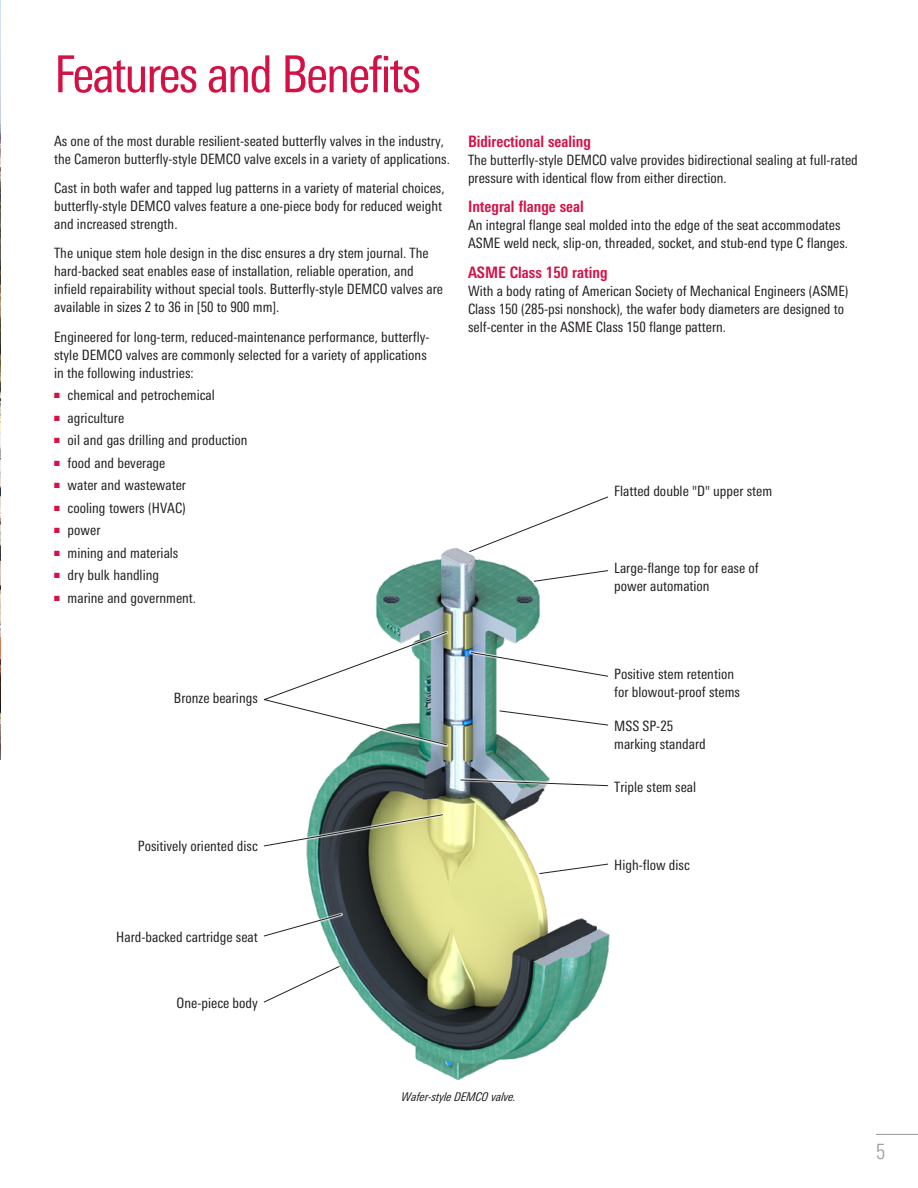
<style>
.page{position:relative;width:918px;height:1188px;background:#fff}
.page>*{position:absolute;margin:0;border:0;box-sizing:border-box;transform-origin:0 0}
.Head_Non-Branding{font:condensed 51px "Univers Next Pro";letter-spacing:-.04em;color:#d41145}
.t1{font:300 condensed 21px "Univers Next Pro";color:#949698}
.Body_Head{font:700 condensed 15.75px "Univers Next Pro";color:#d41145}
.Body_Text{font:condensed 14.25px/18px "Univers Next Pro";color:#231f20}
.Body_Text__Before_Bu{font:condensed 14.25px/18px "Univers Next Pro";color:#231f20}
.t2{font:italic condensed 12px "Univers Next Pro";letter-spacing:-.01em;color:#231f20}
</style>
<div class="page">
<img style="left:306px;top:548px;width:304px;height:532px">
<svg style="left:468px;top:496px;width:141px;height:57px"></svg>
<div style="left:262px;top:630px;width:187px;height:117px;background:#fff;opacity:.8"></div>
<svg style="left:263px;top:631px;width:185px;height:115px"></svg>
<svg style="left:533px;top:570px;width:76px;height:12px"></svg>
<div style="left:469px;top:650px;width:141px;height:28px;background:#fff;opacity:.8"></div>
<svg style="left:470px;top:652px;width:139px;height:25px"></svg>
<svg style="left:499px;top:710px;width:110px;height:16px"></svg>
<div style="left:459px;top:778px;width:151px;height:10px;background:#fff;opacity:.8"></div>
<svg style="left:460px;top:779px;width:149px;height:7px"></svg>
<svg style="left:539px;top:863px;width:70px;height:11px"></svg>
<div style="left:262px;top:812px;width:183px;height:36px;background:#fff;opacity:.8"></div>
<svg style="left:263px;top:814px;width:181px;height:33px"></svg>
<div style="left:262px;top:912px;width:81px;height:26px;background:#fff;opacity:.8"></div>
<svg style="left:263px;top:914px;width:79px;height:23px"></svg>
<svg style="left:263px;top:965px;width:78px;height:38px"></svg>
<img style="left:0;top:0;width:1px;height:759px">
<hr style="left:876px;top:1134px;width:42px;height:1px;background:#949698">
<p class="Head_Non-Branding" style="left:54px;top:45px;width:368px">Features and Benefits</p>
<p class="Body_Text" style="left:54px;top:132px;width:395px">As one of the most durable resilient-seated butterfly valves in the industry, the Cameron butterfly-style DEMCO valve excels in a variety of applications.</p>
<p class="Body_Text" style="left:54px;top:179px;width:392px">Cast in both wafer and tapped lug patterns in a variety of material choices, butterfly-style DEMCO valves feature a one-piece body for reduced weight and increased strength.</p>
<p class="Body_Text" style="left:54px;top:244px;width:390px">The unique stem hole design in the disc ensures a dry stem journal. The hard-backed seat enables ease of installation, reliable operation, and infield repairability without special tools. Butterfly-style DEMCO valves are available in sizes 2 to 36 in [50 to 900 mm].</p>
<p class="Body_Text__Before_Bu" style="left:54px;top:328px;width:377px">Engineered for long-term, reduced-maintenance performance, butterfly&shy;style DEMCO valves are commonly selected for a variety of applications in the following industries:</p>
<p class="Body_Text" style="left:54px;top:386px;width:162px"><sup>■</sup> chemical and petrochemical</p>
<p class="Body_Text" style="left:54px;top:409px;width:72px"><sup>■</sup> agriculture</p>
<p class="Body_Text" style="left:54px;top:431px;width:195px"><sup>■</sup> oil and gas drilling and production</p>
<p class="Body_Text" style="left:54px;top:454px;width:113px"><sup>■</sup> food and beverage</p>
<p class="Body_Text" style="left:54px;top:476px;width:133px"><sup>■</sup> water and wastewater</p>
<p class="Body_Text" style="left:54px;top:499px;width:133px"><sup>■</sup> cooling towers (HVAC)</p>
<p class="Body_Text" style="left:54px;top:521px;width:48px"><sup>■</sup> power</p>
<p class="Body_Text" style="left:54px;top:544px;width:126px"><sup>■</sup> mining and materials</p>
<p class="Body_Text" style="left:54px;top:566px;width:106px"><sup>■</sup> dry bulk handling</p>
<p class="Body_Text" style="left:54px;top:589px;width:141px"><sup>■</sup> marine and government.</p>
<p class="Body_Head" style="left:468px;top:132px;width:125px">Bidirectional sealing</p>
<p class="Body_Text" style="left:468px;top:151px;width:391px">The butterfly-style DEMCO valve provides bidirectional sealing at full-rated pressure with identical flow from either direction.</p>
<p class="Body_Head" style="left:468px;top:197px;width:117px">Integral flange seal</p>
<p class="Body_Text" style="left:468px;top:216px;width:380px">An integral flange seal molded into the edge of the seat accommodates<br>ASME weld neck, slip-on, threaded, socket, and stub-end type C flanges.</p>
<p class="Body_Head" style="left:468px;top:263px;width:141px">ASME Class 150 rating</p>
<p class="Body_Text" style="left:468px;top:281px;width:382px">With a body rating of American Society of Mechanical Engineers (ASME)<br>Class 150 (285-psi nonshock), the wafer body diameters are designed to self-center in the ASME Class 150 flange pattern.</p>
<p class="Body_Text" style="left:614px;top:482px;width:160px">Flatted double "D" upper stem</p>
<p class="Body_Text" style="left:614px;top:559px;width:146px">Large-flange top for ease of power automation</p>
<p class="Body_Text" style="left:174px;top:689px;width:85px">Bronze bearings</p>
<p class="Body_Text" style="left:138px;top:837px;width:121px">Positively oriented disc</p>
<p class="Body_Text" style="left:116px;top:928px;width:143px">Hard-backed cartridge seat</p>
<p class="Body_Text" style="left:177px;top:993px;width:83px">One-piece body</p>
<p class="Body_Text" style="left:614px;top:665px;width:127px">Positive stem retention for blowout-proof stems</p>
<p class="Body_Text" style="left:614px;top:717px;width:93px">MSS SP-25 marking standard</p>
<p class="Body_Text" style="left:614px;top:778px;width:84px">Triple stem seal</p>
<p class="Body_Text" style="left:614px;top:856px;width:77px">High-flow disc</p>
<p class="t2" style="left:402px;top:1089px;width:116px">Wafer-style DEMCO valve.</p>
<h2 class="t1" style="left:876px;top:1139px;width:11px">5</h2>
</div>
